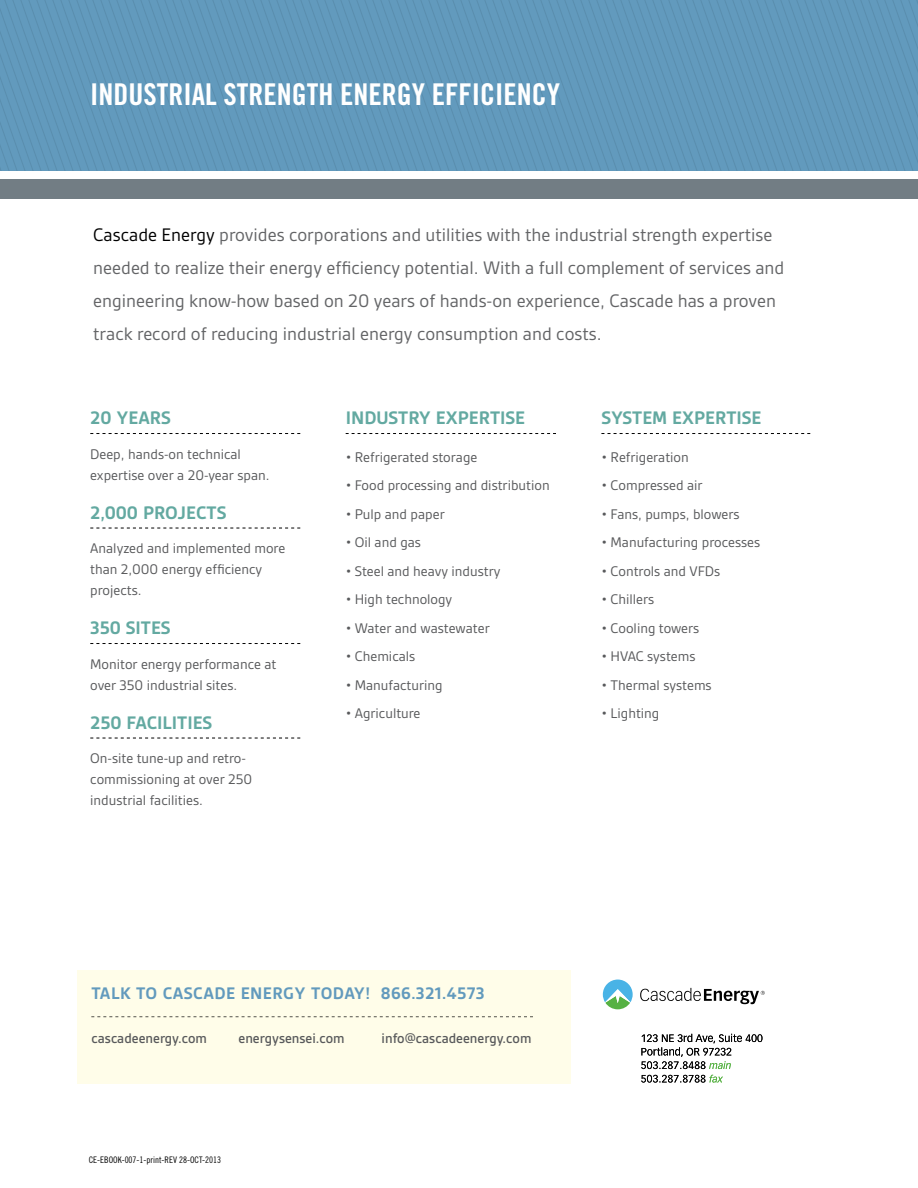
<style>
.page{position:relative;width:918px;height:1188px;background:#fff}
.page>*{position:absolute;margin:0;border:0;box-sizing:border-box;transform-origin:0 0}
.t1{font:30px "Trade Gothic LT Std Bd Cn 20";color:#fff}
.t2{font:19.5px/33px "Gesta";color:#636466}
.t3{font:700 19.5px "Gesta";color:#63a9a1}
.t4{font:700 18px "Gesta";letter-spacing:.025em;color:#629abd}
.t5{font:15px/21px "Gesta";color:#58595b}
.t6{font:500 15px "Gesta";color:#58595b}
.t7{font:9px "Trade Gothic LT Std Cn 18";color:#000}
.s1{color:#000}
</style>
<div class="page">
<div style="left:77px;top:970px;width:494px;height:114px;background:#fffde9"></div>
<svg style="left:603px;top:980px;width:30px;height:29px"></svg>
<svg style="left:640px;top:988px;width:125px;height:16px"></svg>
<svg style="left:91px;top:1016px;width:442px;height:1px"></svg>
<svg style="left:641px;top:1075px;width:82px;height:8px"></svg>
<svg style="left:641px;top:1034px;width:121px;height:35px"></svg>
<svg style="left:601px;top:433px;width:209px;height:1px"></svg>
<svg style="left:346px;top:433px;width:210px;height:1px"></svg>
<svg style="left:90px;top:433px;width:210px;height:1px"></svg>
<svg style="left:90px;top:528px;width:210px;height:1px"></svg>
<svg style="left:90px;top:643px;width:210px;height:1px"></svg>
<svg style="left:90px;top:738px;width:210px;height:1px"></svg>
<svg style="left:0;top:0;width:918px;height:171px;background:#6098ba"></svg>
<div style="left:0;top:179px;width:918px;height:20px;background:#727d84"></div>
<hr style="left:917px;top:743px;width:1px;height:91px;background:#63a9a1">
<h1 class="t1" style="left:90px;top:76px;width:14px">INDUSTRIAL</h1>
<h1 class="t1" style="left:224px;top:76px;width:15px">STRENGTH</h1>
<h1 class="t1" style="left:340px;top:76px;width:15px">ENERGY</h1>
<h1 class="t1" style="left:432px;top:76px;width:14px">EFFICIENCY</h1>
<p class="t2" style="left:93px;top:218px;width:693px"><span class="s1">Cascade Energy</span> provides corporations and utilities with the industrial strength expertise needed to realize their energy efficiency potential. With a full complement of services and engineering know-how based on 20 years of hands-on experience, Cascade has a proven track record of reducing industrial energy consumption and costs.</p>
<h2 class="t3" style="left:90px;top:407px;width:80px">20 YEARS</h2>
<p class="t5" style="left:90px;top:443px;width:181px">Deep, hands-on technical expertise over a 20-year span.</p>
<h2 class="t3" style="left:90px;top:501px;width:117px">2,000 PROJECTS</h2>
<p class="t5" style="left:90px;top:538px;width:196px">Analyzed and implemented more than 2,000 energy efficiency projects.</p>
<h2 class="t3" style="left:90px;top:617px;width:80px">350 SITES</h2>
<p class="t5" style="left:90px;top:653px;width:188px">Monitor energy performance at over 350 industrial sites.</p>
<h2 class="t3" style="left:90px;top:711px;width:122px">250 FACILITIES</h2>
<p class="t5" style="left:90px;top:748px;width:164px">On-site tune-up and retro&shy;commissioning at over 250 industrial facilities.</p>
<h2 class="t3" style="left:346px;top:407px;width:181px">INDUSTRY EXPERTISE</h2>
<p class="t5" style="left:346px;top:446px;width:133px">• Refrigerated storage</p>
<p class="t5" style="left:346px;top:475px;width:206px">• Food processing and distribution</p>
<p class="t5" style="left:346px;top:503px;width:101px">• Pulp and paper</p>
<p class="t5" style="left:346px;top:532px;width:77px">• Oil and gas</p>
<p class="t5" style="left:346px;top:560px;width:156px">• Steel and heavy industry</p>
<p class="t5" style="left:346px;top:589px;width:108px">• High technology</p>
<p class="t5" style="left:346px;top:617px;width:146px">• Water and wastewater</p>
<p class="t5" style="left:346px;top:646px;width:71px">• Chemicals</p>
<p class="t5" style="left:346px;top:674px;width:99px">• Manufacturing</p>
<p class="t5" style="left:346px;top:703px;width:76px">• Agriculture</p>
<h2 class="t3" style="left:601px;top:407px;width:162px">SYSTEM EXPERTISE</h2>
<p class="t5" style="left:601px;top:446px;width:89px">• Refrigeration</p>
<p class="t5" style="left:601px;top:475px;width:103px">• Compressed air</p>
<p class="t5" style="left:601px;top:503px;width:140px">• Fans, pumps, blowers</p>
<p class="t5" style="left:601px;top:532px;width:160px">• Manufacturing processes</p>
<p class="t5" style="left:601px;top:560px;width:120px">• Controls and VFDs</p>
<p class="t5" style="left:601px;top:589px;width:54px">• Chillers</p>
<p class="t5" style="left:601px;top:617px;width:99px">• Cooling towers</p>
<p class="t5" style="left:601px;top:646px;width:96px">• HVAC systems</p>
<p class="t5" style="left:601px;top:674px;width:112px">• Thermal systems</p>
<p class="t5" style="left:601px;top:703px;width:60px">• Lighting</p>
<p class="t4" style="left:92px;top:983px;width:395px">TALK TO CASCADE ENERGY TODAY! 866.321.4573</p>
<p class="t6" style="left:92px;top:1030px;width:117px">cascadeenergy.com</p>
<p class="t6" style="left:239px;top:1030px;width:108px">energysensei.com</p>
<p class="t6" style="left:382px;top:1030px;width:151px">info@cascadeenergy.com</p>
<p class="t7" style="left:89px;top:1154px;width:134px">CE-EBOOK-007-1-print-REV 28-OCT-2013</p>
</div>
